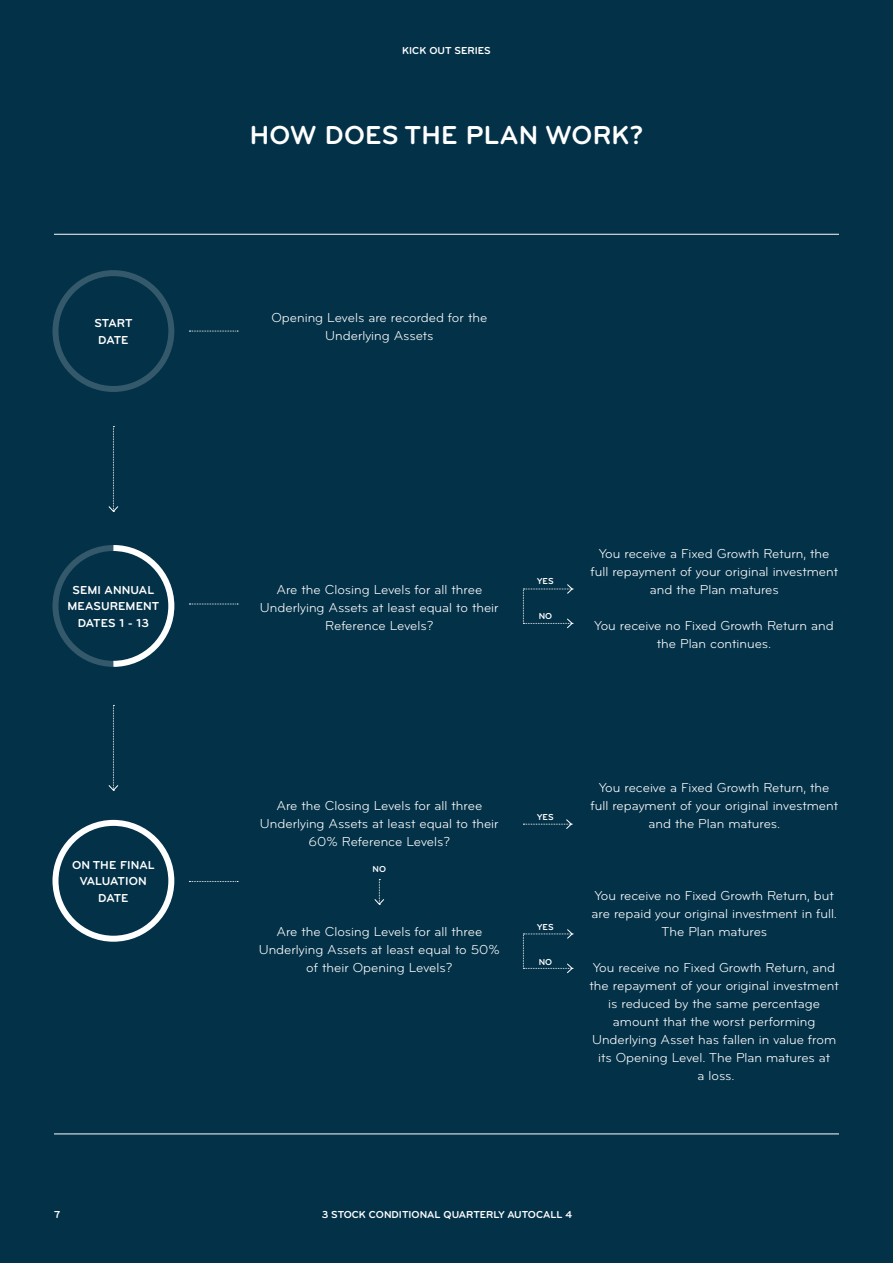
<style>
.page{position:relative;width:893px;height:1263px;background:#033148}
.page>*{position:absolute;margin:0;border:0;box-sizing:border-box;transform-origin:0 0}
.t1{font:700 27px "Bryant Pro";letter-spacing:.01em;color:#fff}
.t2{font:13.5px/18px "Bryant Pro";color:#fff;text-align:center}
.t3{font:700 12px/16.5px "Bryant Pro";letter-spacing:.01em;color:#fff;text-align:center}
.t4{font:700 10.5px "Bryant Pro";color:#fff}
.t5{font:700 9px "Bryant Pro";letter-spacing:.01em;color:#fff}
</style>
<div class="page">
<hr style="left:54px;top:234px;width:785px;height:1px;background:#fff">
<hr style="left:54px;top:1134px;width:785px;height:1px;background:#fff">
<div style="left:53px;top:270px;width:121px;height:122px;border:6px solid #fff;border-radius:50%"></div>
<div style="left:53px;top:545px;width:121px;height:122px;border:6px solid #fff;border-radius:50%"></div>
<svg style="left:107px;top:545px;width:68px;height:122px"></svg>
<div style="left:53px;top:820px;width:121px;height:122px;border:6px solid #fff;border-radius:50%"></div>
<svg style="left:108px;top:705px;width:11px;height:86px"></svg>
<svg style="left:108px;top:426px;width:11px;height:86px"></svg>
<svg style="left:189px;top:331px;width:49px;height:1px"></svg>
<svg style="left:189px;top:604px;width:49px;height:1px"></svg>
<svg style="left:189px;top:881px;width:49px;height:1px"></svg>
<svg style="left:523px;top:929px;width:50px;height:44px"></svg>
<svg style="left:523px;top:584px;width:50px;height:44px"></svg>
<svg style="left:523px;top:819px;width:49px;height:10px"></svg>
<svg style="left:374px;top:879px;width:10px;height:26px"></svg>
<p class="t4" style="left:402px;top:45px;width:90px">KICK OUT SERIES</p>
<p class="t3" style="left:94px;top:315px;width:40px">START</p>
<p class="t3" style="left:98px;top:332px;width:32px">DATE</p>
<p class="t3" style="left:68px;top:582px;width:93px">SEMI ANNUAL<br>MEASUREMENT</p>
<p class="t3" style="left:78px;top:615px;width:73px">DATES 1 - 13</p>
<p class="t3" style="left:72px;top:857px;width:84px">ON THE FINAL<br>VALUATION</p>
<p class="t3" style="left:98px;top:890px;width:32px">DATE</p>
<p class="t1" style="left:250px;top:121px;width:395px">HOW DOES THE PLAN WORK?</p>
<p class="t2" style="left:271px;top:309px;width:217px">Opening Levels are recorded for the<br>Underlying Assets</p>
<p class="t2" style="left:260px;top:581px;width:240px">Are the Closing Levels for all three<br>Underlying Assets at least equal to their<br>Reference Levels?</p>
<p class="t5" style="left:537px;top:577px;width:18px">YES</p>
<p class="t5" style="left:539px;top:611px;width:15px">NO</p>
<p class="t2" style="left:590px;top:545px;width:249px">You receive a Fixed Growth Return, the full repayment of your original investment and the Plan matures</p>
<p class="t2" style="left:595px;top:617px;width:241px">You receive no Fixed Growth Return and the Plan continues.</p>
<p class="t2" style="left:260px;top:797px;width:240px">Are the Closing Levels for all three<br>Underlying Assets at least equal to their<br>60% Reference Levels?</p>
<p class="t5" style="left:373px;top:864px;width:15px">NO</p>
<p class="t2" style="left:259px;top:923px;width:243px">Are the Closing Levels for all three<br>Underlying Assets at least equal to 50% of their Opening Levels?</p>
<p class="t5" style="left:537px;top:812px;width:18px">YES</p>
<p class="t5" style="left:537px;top:922px;width:18px">YES</p>
<p class="t5" style="left:539px;top:957px;width:15px">NO</p>
<p class="t2" style="left:590px;top:779px;width:249px">You receive a Fixed Growth Return, the full repayment of your original investment and the Plan matures.</p>
<p class="t2" style="left:592px;top:887px;width:247px">You receive no Fixed Growth Return, but are repaid your original investment in full.<br>The Plan matures</p>
<p class="t2" style="left:590px;top:959px;width:251px">You receive no Fixed Growth Return, and the repayment of your original investment is reduced by the same percentage amount that the worst performing Underlying Asset has fallen in value from its Opening Level. The Plan matures at</p>
<p class="t2" style="left:698px;top:1067px;width:39px">a loss.</p>
<p class="t4" style="left:54px;top:1208px;width:8px">7</p>
<p class="t4" style="left:322px;top:1208px;width:252px">3 STOCK CONDITIONAL QUARTERLY AUTOCALL 4</p>
</div>
